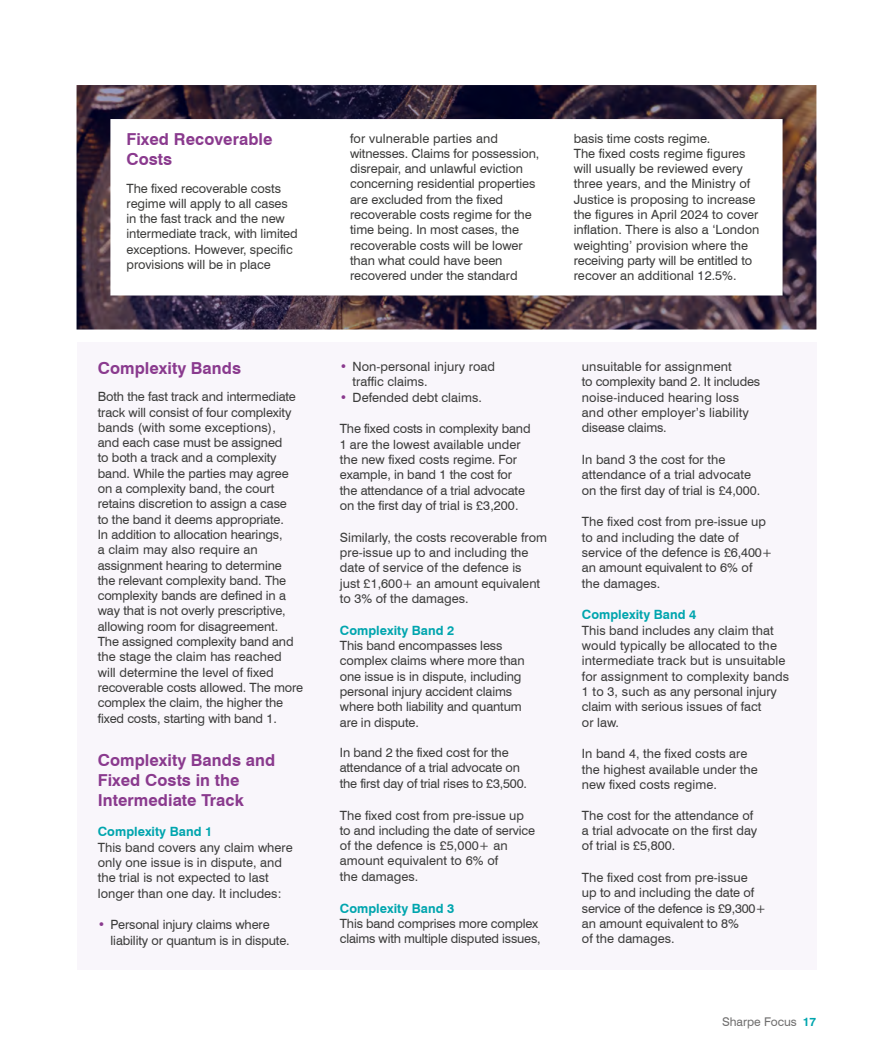
<style>
.page{position:relative;width:893px;height:1063px;background:#fff}
.page>*{position:absolute;margin:0;border:0;box-sizing:border-box;transform-origin:0 0}
.t1{font:700 16.5px/19.8px "Swiss 721 BT";letter-spacing:.005em;color:#8a3a8e}
.t2{font:12.75px/15.3px "Swiss 721 BT";letter-spacing:-.005em;color:#3c3c3b}
.t3{font:700 12.75px "Swiss 721 BT";letter-spacing:.005em;color:#00a5ae}
.t4{font:12px "Swiss 721 BT";color:#706f6f}
.s1{color:#8a3a8e}
.s2{font-weight:700;color:#00a5ae}
</style>
<div class="page">
<div style="left:77px;top:342px;width:739px;height:627px;background:#f9f6fb"></div>
<img style="left:77px;top:85px;width:739px;height:245px">
<p class="t1" style="left:126px;top:130px;width:148px">Fixed Recoverable<br>Costs</p>
<p class="t2" style="left:126px;top:180px;width:173px">The fixed recoverable costs regime will apply to all cases in the fast track and the new intermediate track, with limited exceptions. However, specific provisions will be in place</p>
<p class="t1" style="left:98px;top:358px;width:145px">Complexity Bands</p>
<p class="t2" style="left:98px;top:389px;width:207px">Both the fast track and intermediate track will consist of four complexity bands (with some exceptions),<br>and each case must be assigned<br>to both a track and a complexity band. While the parties may agree on a complexity band, the court retains discretion to assign a case<br>to the band it deems appropriate.<br>In addition to allocation hearings,<br>a claim may also require an assignment hearing to determine<br>the relevant complexity band. The complexity bands are defined in a way that is not overly prescriptive, allowing room for disagreement.<br>The assigned complexity band and the stage the claim has reached<br>will determine the level of fixed recoverable costs allowed. The more complex the claim, the higher the fixed costs, starting with band 1.</p>
<p class="t1" style="left:98px;top:750px;width:179px">Complexity Bands and<br>Fixed Costs in the<br>Intermediate Track</p>
<p class="t3" style="left:98px;top:824px;width:116px">Complexity Band 1</p>
<p class="t2" style="left:98px;top:839px;width:197px">This band covers any claim where only one issue is in dispute, and the trial is not expected to last longer than one day. It includes:</p>
<p class="t2" style="left:111px;top:917px;width:181px;text-indent:-13px"><span class="s1">•</span> Personal injury claims where liability or quantum is in dispute.</p>
<p class="t2" style="left:350px;top:130px;width:191px">for vulnerable parties and witnesses. Claims for possession, disrepair, and unlawful eviction concerning residential properties are excluded from the fixed recoverable costs regime for the time being. In most cases, the recoverable costs will be lower than what could have been recovered under the standard</p>
<p class="t2" style="left:574px;top:130px;width:187px">basis time costs regime.<br>The fixed costs regime figures will usually be reviewed every three years, and the Ministry of<br>Justice is proposing to increase the figures in April 2024 to cover inflation. There is also a ‘London weighting’ provision where the receiving party will be entitled to recover an additional 12.5%.</p>
<p class="t2" style="left:353px;top:359px;width:144px;text-indent:-13px"><span class="s1">•</span> Non-personal injury road traffic claims.</p>
<p class="t2" style="left:340px;top:389px;width:144px"><span class="s1">•</span> Defended debt claims.</p>
<p class="t2" style="left:340px;top:421px;width:192px">The fixed costs in complexity band<br>1 are the lowest available under the new fixed costs regime. For example, in band 1 the cost for the attendance of a trial advocate on the first day of trial is £3,200.</p>
<p class="t2" style="left:340px;top:530px;width:209px">Similarly, the costs recoverable from pre-issue up to and including the date of service of the defence is<br>just £1,600+ an amount equivalent to 3% of the damages.</p>
<p class="t3" style="left:340px;top:623px;width:116px">Complexity Band 2</p>
<p class="t2" style="left:340px;top:638px;width:186px">This band encompasses less complex claims where more than one issue is in dispute, including personal injury accident claims where both liability and quantum are in dispute.</p>
<p class="t2" style="left:340px;top:745px;width:189px">In band 2 the fixed cost for the attendance of a trial advocate on the first day of trial rises to £3,500.</p>
<p class="t2" style="left:340px;top:807px;width:197px">The fixed cost from pre-issue up to and including the date of service of the defence is £5,000+ an amount equivalent to 6% of<br>the damages.</p>
<p class="t3" style="left:340px;top:900px;width:116px">Complexity Band 3</p>
<p class="t2" style="left:340px;top:916px;width:202px">This band comprises more complex claims with multiple disputed issues,</p>
<p class="t2" style="left:582px;top:359px;width:180px">unsuitable for assignment<br>to complexity band 2. It includes noise-induced hearing loss and other employer’s liability disease claims.</p>
<p class="t2" style="left:582px;top:452px;width:180px">In band 3 the cost for the attendance of a trial advocate on the first day of trial is £4,000.</p>
<p class="t2" style="left:582px;top:514px;width:192px">The fixed cost from pre-issue up to and including the date of service of the defence is £6,400+ an amount equivalent to 6% of the damages.</p>
<p class="t3" style="left:582px;top:607px;width:116px">Complexity Band 4</p>
<p class="t2" style="left:582px;top:622px;width:209px">This band includes any claim that would typically be allocated to the intermediate track but is unsuitable for assignment to complexity bands<br>1 to 3, such as any personal injury claim with serious issues of fact<br>or law.</p>
<p class="t2" style="left:582px;top:746px;width:177px">In band 4, the fixed costs are the highest available under the new fixed costs regime.</p>
<p class="t2" style="left:582px;top:807px;width:177px">The cost for the attendance of a trial advocate on the first day of trial is £5,800.</p>
<p class="t2" style="left:582px;top:870px;width:186px">The fixed cost from pre-issue<br>up to and including the date of service of the defence is £9,300+ an amount equivalent to 8%<br>of the damages.</p>
<p class="t4" style="left:722px;top:1015px;width:96px">Sharpe Focus <span class="s2">17</span></p>
</div>
